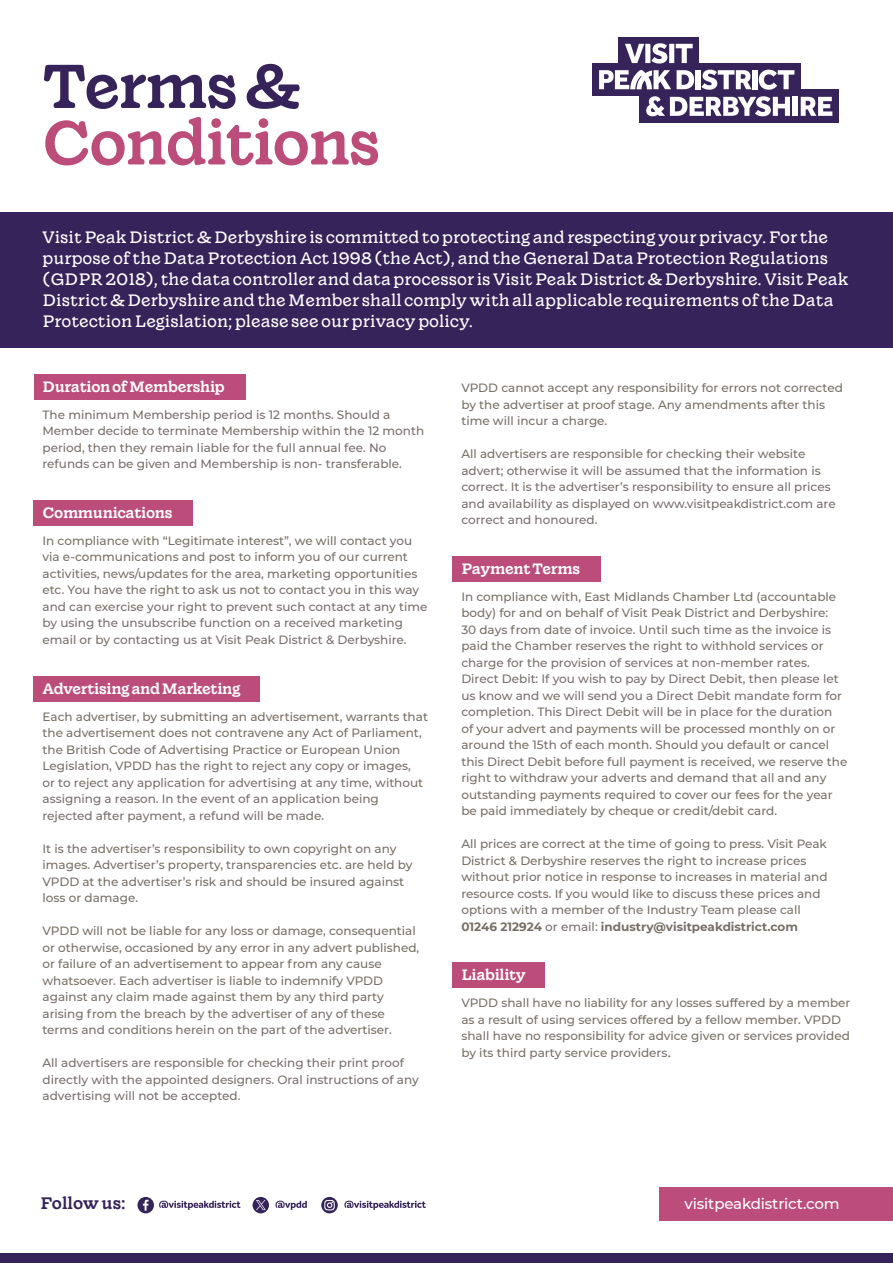
<style>
.page{position:relative;width:893px;height:1263px;background:#fff}
.page>*{position:absolute;margin:0;border:0;box-sizing:border-box;transform-origin:0 0}
.t1{font:500 61.65px "Wonder";letter-spacing:-.025em;color:#bc4d7a}
.t2{font:500 61.65px "Wonder";letter-spacing:-.025em;color:#36235a}
.t3{font:500 16.65px "Wonder";color:#36235a}
.t4{font:300 16.5px/21px "Wonder";color:#fff}
.t5{font:500 15px "Wonder";letter-spacing:-.02em;color:#fff}
.t6{font:500 15px "Montserrat";letter-spacing:-.01em;color:#fff}
.t7{font:500 12px/16.5px "Montserrat";color:#786f65}
.s1{font-weight:700}
.s2{font-family:"Wonder";font-weight:300;font-size:15px}
</style>
<div class="page">
<div style="left:452px;top:556px;width:149px;height:26px;background:#bc4d7a"></div>
<div style="left:452px;top:962px;width:93px;height:26px;background:#bc4d7a"></div>
<div style="left:0;top:212px;width:893px;height:135px;background:#36235a"></div>
<div style="left:0;top:1253px;width:893px;height:10px;background:#36235a"></div>
<div style="left:640px;top:90px;width:199px;height:33px;background:#36235a"></div>
<div style="left:592px;top:63px;width:209px;height:33px;background:#36235a"></div>
<div style="left:618px;top:37px;width:81px;height:45px;background:#36235a"></div>
<svg style="left:646px;top:96px;width:144px;height:20px"></svg>
<div style="left:793px;top:97px;width:5px;height:19px;background:#fff"></div>
<svg style="left:801px;top:97px;width:31px;height:19px"></svg>
<svg style="left:677px;top:70px;width:17px;height:19px"></svg>
<div style="left:695px;top:70px;width:5px;height:19px;background:#fff"></div>
<svg style="left:701px;top:70px;width:50px;height:20px"></svg>
<div style="left:753px;top:70px;width:5px;height:19px;background:#fff"></div>
<svg style="left:759px;top:70px;width:35px;height:20px"></svg>
<svg style="left:599px;top:70px;width:72px;height:19px"></svg>
<svg style="left:625px;top:43px;width:68px;height:21px"></svg>
<div style="left:659px;top:1187px;width:234px;height:34px;background:#bc4d7a"></div>
<svg style="left:137px;top:1197px;width:17px;height:16px"></svg>
<svg style="left:143px;top:1200px;width:6px;height:10px"></svg>
<svg style="left:321px;top:1197px;width:17px;height:16px"></svg>
<svg style="left:324px;top:1200px;width:11px;height:10px"></svg>
<div style="left:253px;top:1197px;width:16px;height:16px;background:#36235a;border-radius:50%"></div>
<svg style="left:159px;top:1201px;width:82px;height:9px"></svg>
<svg style="left:276px;top:1201px;width:31px;height:9px"></svg>
<svg style="left:344px;top:1201px;width:82px;height:9px"></svg>
<svg style="left:256px;top:1200px;width:10px;height:10px"></svg>
<div style="left:34px;top:374px;width:211px;height:26px;background:#bc4d7a"></div>
<div style="left:34px;top:501px;width:159px;height:25px;background:#bc4d7a"></div>
<div style="left:34px;top:676px;width:226px;height:25px;background:#bc4d7a"></div>
<h1 class="t2" style="left:42px;top:44px;width:260px">Terms &amp;</h1>
<h1 class="t1" style="left:42px;top:101px;width:340px">Conditions</h1>
<p class="t4" style="left:43px;top:226px;width:807px">Visit Peak District &amp; Derbyshire is committed to protecting and respecting your privacy. For the purpose of the Data Protection Act 1998 (the Act), and the General Data Protection Regulations (GDPR 2018), the data controller and data processor is Visit Peak District &amp; Derbyshire. Visit Peak District &amp; Derbyshire and the Member shall comply with all applicable requirements of the Data Protection Legislation; please see our privacy policy.</p>
<p class="t5" style="left:43px;top:376px;width:184px">Duration of Membership</p>
<p class="t7" style="left:43px;top:406px;width:383px">The minimum Membership period is 12 months. Should a Member decide to terminate Membership within the 12 month period, then they remain liable for the full annual fee. No refunds can be given and Membership is non- transferable.</p>
<p class="t5" style="left:43px;top:502px;width:132px">Communications</p>
<p class="t7" style="left:43px;top:532px;width:387px">In compliance with “Legitimate interest”, we will contact you via e-communications and post to inform you of our current activities, news/updates for the area, marketing opportunities etc. You have the right to ask us not to contact you in this way and can exercise your right to prevent such contact at any time by using the unsubscribe function on a received marketing email or by contacting us at Visit Peak District &amp; Derbyshire.</p>
<p class="t5" style="left:43px;top:678px;width:200px">Advertising and Marketing</p>
<p class="t7" style="left:43px;top:707px;width:387px">Each advertiser, by submitting an advertisement, warrants that the advertisement does not contravene any Act of Parliament, the British Code of Advertising Practice or European Union Legislation, VPDD has the right to reject any copy or images,<br>or to reject any application for advertising at any time, without assigning a reason. In the event of an application being rejected after payment, a refund will be made.</p>
<p class="t7" style="left:43px;top:839px;width:372px">It is the advertiser’s responsibility to own copyright on any images. Advertiser’s property, transparencies etc. are held by VPDD at the advertiser’s risk and should be insured against loss or damage.</p>
<p class="t7" style="left:43px;top:922px;width:378px">VPDD will not be liable for any loss or damage, consequential or otherwise, occasioned by any error in any advert published, or failure of an advertisement to appear from any cause whatsoever. Each advertiser is liable to indemnify VPDD against any claim made against them by any third party arising from the breach by the advertiser of any of these terms and conditions herein on the part of the advertiser.</p>
<p class="t7" style="left:43px;top:1054px;width:378px">All advertisers are responsible for checking their print proof directly with the appointed designers. Oral instructions of any advertising will not be accepted.</p>
<p class="t7" style="left:461px;top:379px;width:383px">VPDD cannot accept any responsibility for errors not corrected by the advertiser at proof stage. Any amendments after this time will incur a charge.</p>
<p class="t7" style="left:461px;top:445px;width:376px">All advertisers are responsible for checking their website advert; otherwise it will be assumed that the information is correct. It is the advertiser’s responsibility to ensure all prices and availability as displayed on www.visitpeakdistrict.com are correct and honoured.</p>
<p class="t5" style="left:461px;top:558px;width:120px">Payment Terms</p>
<p class="t7" style="left:461px;top:588px;width:387px">In compliance with, East Midlands Chamber Ltd (accountable body) for and on behalf of Visit Peak District and Derbyshire:<br>30 days from date of invoice. Until such time as the invoice is paid the Chamber reserves the right to withhold services or charge for the provision of services at non-member rates.<br>Direct Debit: If you wish to pay by Direct Debit, then please let us know and we will send you a Direct Debit mandate form for completion. This Direct Debit will be in place for the duration<br>of your advert and payments will be processed monthly on or around the 15th of each month. Should you default or cancel this Direct Debit before full payment is received, we reserve the right to withdraw your adverts and demand that all and any outstanding payments required to cover our fees for the year be paid immediately by cheque or credit/debit card.</p>
<p class="t7" style="left:461px;top:835px;width:368px">All prices are correct at the time of going to press. Visit Peak District &amp; Derbyshire reserves the right to increase prices without prior notice in response to increases in material and resource costs. If you would like to discuss these prices and options with a member of the Industry Team please call <span class="s1">01246 212924</span> or email: <span class="s1">industry@visitpeakdistrict.com</span></p>
<p class="t5" style="left:461px;top:965px;width:66px">Liability</p>
<p class="t7" style="left:461px;top:994px;width:391px">VPDD shall have no liability for any losses suffered by a member as a result of using services offered by a fellow member. VPDD shall have no responsibility for advice given or services provided by its third party service providers<span class="s2">.</span></p>
<h2 class="t3" style="left:40px;top:1192px;width:87px">Follow us:</h2>
<p class="t6" style="left:685px;top:1194px;width:156px">visitpeakdistrict.com</p>
</div>
